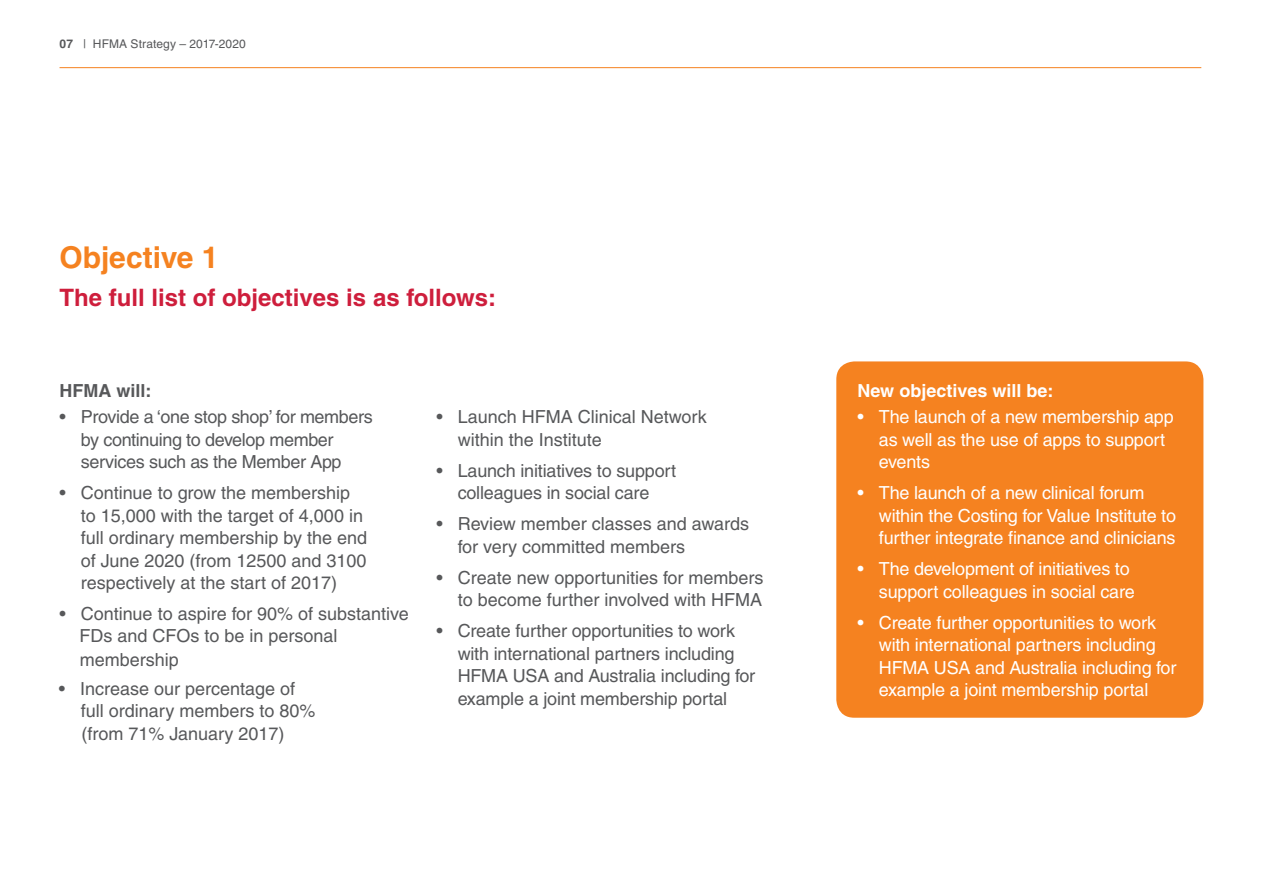
<style>
.page{position:relative;width:1263px;height:893px;background:#fff}
.page>*{position:absolute;margin:0;border:0;box-sizing:border-box;transform-origin:0 0}
.Main_heading{font:700 30px "Helvetica";color:#f58220}
.Sub_heading_1{font:700 24px "Helvetica";color:#ce1e3c}
.Body_copy{font:18px/22.5px "Helvetica";color:#57585a}
.Body_copy-2{font:18px/22.5px "Helvetica";letter-spacing:-.01em;color:#fff}
.Body_copy-3{font:18px/22.5px "Helvetica";letter-spacing:-.02em;color:#57585a}
.Sub_heading_1-2{font:700 18px "Helvetica";color:#fff}
.t1{font:700 18px "Helvetica";color:#57585a}
.t2{font:12px "Helvetica";letter-spacing:.01em;color:#57585a}
.s1{font-weight:700}
</style>
<div class="page">
<hr style="left:60px;top:67px;width:1141px;height:1px;background:#f58220">
<div style="left:836px;top:361px;width:367px;height:357px;background:#f58220;border-radius:18px"></div>
<p class="t2" style="left:60px;top:36px;width:188px"><span class="s1">07</span> | HFMA Strategy – 2017-2020</p>
<p class="Main_heading" style="left:60px;top:239px;width:160px">Objective 1</p>
<p class="Sub_heading_1" style="left:60px;top:282px;width:438px">The full list of objectives is as follows:</p>
<p class="t1" style="left:60px;top:379px;width:93px">HFMA will:</p>
<p class="Body_copy-3" style="left:81px;top:406px;width:294px;text-indent:-21px">• Provide a ‘one stop shop’ for members by continuing to develop member services such as the Member App</p>
<p class="Body_copy" style="left:81px;top:482px;width:288px;text-indent:-21px">• Continue to grow the membership to 15,000 with the target of 4,000 in full ordinary membership by the end of June 2020 (from 12500 and 3100 respectively at the start of 2017)</p>
<p class="Body_copy" style="left:79px;top:603px;width:331px;line-height:21.9px;text-indent:-20px">• Continue to aspire for 90% of substantive<br>FDs and CFOs to be in personal</p>
<p class="Body_copy" style="left:80px;top:648px;width:101px">membership</p>
<p class="Body_copy" style="left:81px;top:677px;width:236px;line-height:23px;text-indent:-22px">• Increase our percentage of full ordinary members to 80% (from 71% January 2017)</p>
<p class="Body_copy" style="left:458px;top:406px;width:251px;text-indent:-21px">• Launch HFMA Clinical Network within the Institute</p>
<p class="Body_copy" style="left:436px;top:459px;width:241px;text-align:center">• Launch initiatives to support colleagues in social care</p>
<p class="Body_copy" style="left:458px;top:513px;width:293px;text-indent:-21px">• Review member classes and awards for very committed members</p>
<p class="Body_copy" style="left:436px;top:566px;width:329px;text-align:right">• Create new opportunities for members to become further involved with HFMA</p>
<p class="Body_copy" style="left:458px;top:620px;width:299px;text-indent:-21px">• Create further opportunities to work with international partners including HFMA USA and Australia including for example a joint membership portal</p>
<p class="Sub_heading_1-2" style="left:857px;top:379px;width:197px">New objectives will be:</p>
<p class="Body_copy-2" style="left:879px;top:406px;width:296px;text-indent:-21px">• The launch of a new membership app as well as the use of apps to support events</p>
<p class="Body_copy-2" style="left:879px;top:482px;width:299px;text-indent:-21px">• The launch of a new clinical forum within the Costing for Value Institute to further integrate finance and clinicians</p>
<p class="Body_copy-2" style="left:857px;top:558px;width:279px;text-align:right">• The development of initiatives to support colleagues in social care</p>
<p class="Body_copy-2" style="left:879px;top:611px;width:299px;text-indent:-21px">• Create further opportunities to work with international partners including HFMA USA and Australia including for example a joint membership portal</p>
</div>
